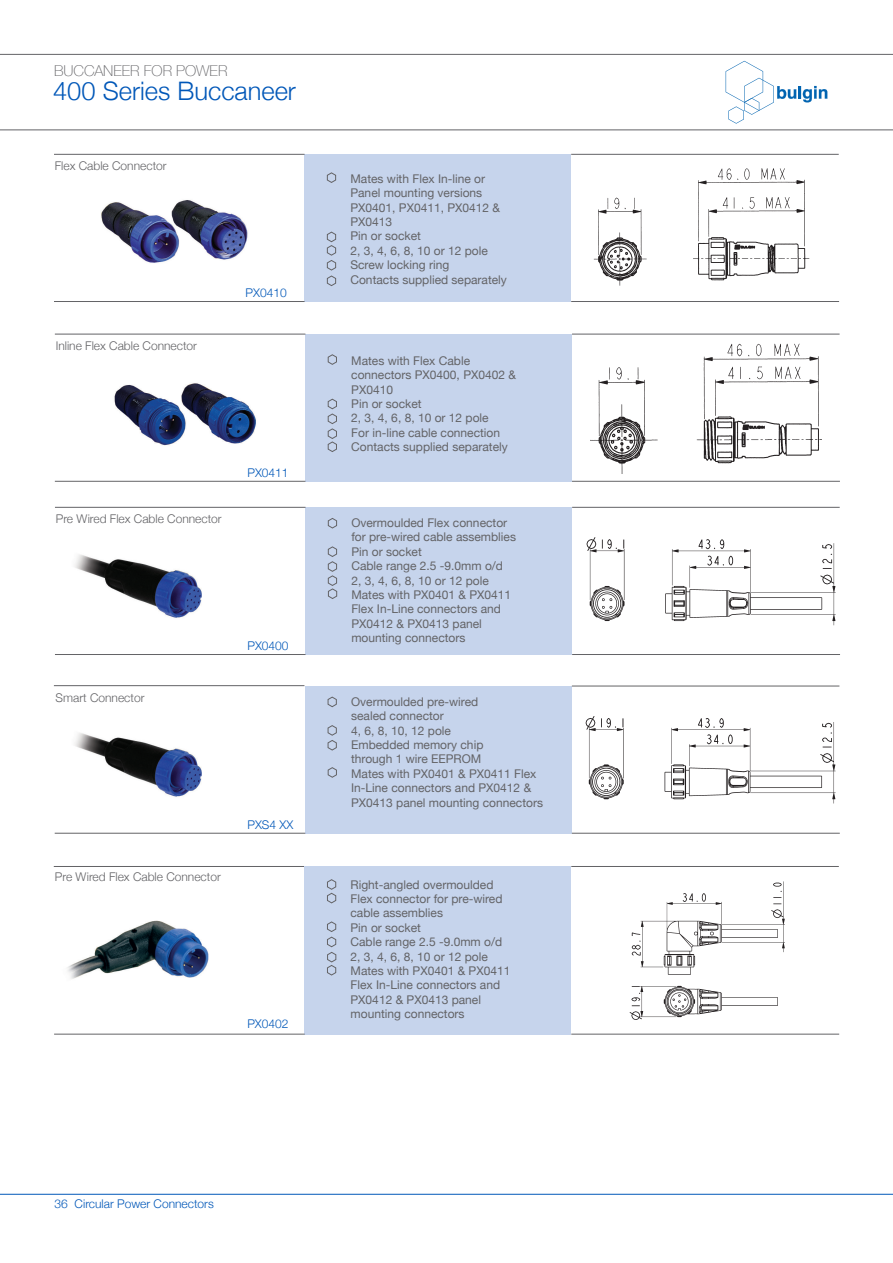
<style>
.page{position:relative;width:893px;height:1263px;background:#fff}
.page>*{position:absolute;margin:0;border:0;box-sizing:border-box;transform-origin:0 0}
.t1{font:300 25.5px "Helvetica Neue";color:#0057b8}
.t2{font:100 15px "Helvetica Neue";color:#636366}
.t3{font:12px/14.4px "Helvetica Neue";color:#636366}
.t4{font:300 12px "Helvetica Neue";color:#636366}
.t5{font:300 12px "Helvetica Neue";color:#0057b8}
</style>
<div class="page">
<svg style="left:726px;top:61px;width:101px;height:63px"></svg>
<hr style="left:0;top:54px;width:893px;height:1px;background:#636366">
<hr style="left:0;top:129px;width:893px;height:1px;background:#636366">
<hr style="left:0;top:1194px;width:893px;height:1px;background:#0057b8">
<img style="left:74px;top:554px;width:128px;height:64px">
<img style="left:54px;top:333px;width:245px;height:174px">
<img style="left:54px;top:153px;width:241px;height:110px">
<div style="left:305px;top:154px;width:266px;height:148px;background:#c6d4ec"></div>
<hr style="left:571px;top:154px;width:268px;height:1px;background:#636366">
<hr style="left:54px;top:301px;width:251px;height:1px;background:#636366">
<hr style="left:571px;top:301px;width:268px;height:1px;background:#636366">
<hr style="left:54px;top:154px;width:251px;height:1px;background:#636366">
<svg style="left:327px;top:172px;width:10px;height:11px"></svg>
<svg style="left:327px;top:231px;width:10px;height:55px"></svg>
<div style="left:305px;top:334px;width:267px;height:148px;background:#c6d4ec"></div>
<hr style="left:572px;top:334px;width:268px;height:1px;background:#636366">
<hr style="left:55px;top:481px;width:250px;height:1px;background:#636366">
<hr style="left:572px;top:481px;width:268px;height:1px;background:#636366">
<hr style="left:55px;top:334px;width:250px;height:1px;background:#636366">
<svg style="left:327px;top:354px;width:10px;height:11px"></svg>
<svg style="left:327px;top:398px;width:10px;height:54px"></svg>
<div style="left:305px;top:507px;width:267px;height:148px;background:#c6d4ec"></div>
<hr style="left:572px;top:507px;width:268px;height:1px;background:#636366">
<hr style="left:55px;top:654px;width:250px;height:1px;background:#636366">
<hr style="left:572px;top:654px;width:268px;height:1px;background:#636366">
<hr style="left:55px;top:507px;width:250px;height:1px;background:#636366">
<svg style="left:328px;top:518px;width:10px;height:11px"></svg>
<svg style="left:328px;top:546px;width:10px;height:53px"></svg>
<hr style="left:54px;top:685px;width:250px;height:1px;background:#636366">
<hr style="left:54px;top:866px;width:250px;height:1px;background:#636366">
<img style="left:593px;top:168px;width:217px;height:118px">
<img style="left:591px;top:343px;width:231px;height:131px">
<img style="left:586px;top:537px;width:250px;height:89px">
<img style="left:67px;top:920px;width:142px;height:59px">
<div style="left:305px;top:866px;width:266px;height:168px;background:#c6d4ec"></div>
<hr style="left:571px;top:866px;width:268px;height:1px;background:#636366">
<hr style="left:54px;top:1034px;width:251px;height:1px;background:#636366">
<hr style="left:571px;top:1034px;width:268px;height:1px;background:#636366">
<svg style="left:327px;top:879px;width:10px;height:25px"></svg>
<svg style="left:327px;top:921px;width:10px;height:55px"></svg>
<img style="left:629px;top:881px;width:156px;height:139px">
<img style="left:74px;top:733px;width:128px;height:64px">
<div style="left:305px;top:686px;width:267px;height:147px;background:#c6d4ec"></div>
<hr style="left:572px;top:686px;width:267px;height:1px;background:#636366">
<hr style="left:55px;top:833px;width:250px;height:1px;background:#636366">
<hr style="left:572px;top:833px;width:268px;height:1px;background:#636366">
<svg style="left:327px;top:696px;width:10px;height:11px"></svg>
<svg style="left:327px;top:725px;width:10px;height:26px"></svg>
<svg style="left:327px;top:767px;width:10px;height:11px"></svg>
<img style="left:585px;top:716px;width:251px;height:88px">
<p class="t2" style="left:54px;top:59px;width:175px">BUCCANEER FOR POWER</p>
<h1 class="t1" style="left:53px;top:70px;width:244px">400 Series Buccaneer</h1>
<p class="t4" style="left:55px;top:156px;width:113px">Flex Cable Connector</p>
<p class="t4" style="left:56px;top:336px;width:143px">Inline Flex Cable Connector</p>
<p class="t5" style="left:246px;top:283px;width:43px">PX0410</p>
<p class="t4" style="left:56px;top:509px;width:167px">Pre Wired Flex Cable Connector</p>
<p class="t5" style="left:247px;top:463px;width:43px">PX0411</p>
<p class="t4" style="left:56px;top:688px;width:90px">Smart Connector</p>
<p class="t5" style="left:247px;top:636px;width:43px">PX0400</p>
<p class="t4" style="left:55px;top:867px;width:167px">Pre Wired Flex Cable Connector</p>
<p class="t5" style="left:247px;top:815px;width:47px">PXS4 XX</p>
<p class="t5" style="left:247px;top:1014px;width:43px">PX0402</p>
<p class="t3" style="left:350px;top:172px;width:158px">Mates with Flex In-line or<br>Panel mounting versions<br>PX0401, PX0411, PX0412 &amp;<br>PX0413<br>Pin or socket<br>2, 3, 4, 6, 8, 10 or 12 pole<br>Screw locking ring<br>Contacts supplied separately</p>
<p class="t3" style="left:351px;top:354px;width:166px">Mates with Flex Cable connectors PX0400, PX0402 &amp;<br>PX0410<br>Pin or socket<br>2, 3, 4, 6, 8, 10 or 12 pole<br>For in-line cable connection<br>Contacts supplied separately</p>
<p class="t3" style="left:351px;top:516px;width:166px">Overmoulded Flex connector for pre-wired cable assemblies<br>Pin or socket<br>Cable range 2.5 -9.0mm o/d<br>2, 3, 4, 6, 8, 10 or 12 pole<br>Mates with PX0401 &amp; PX0411<br>Flex In-Line connectors and<br>PX0412 &amp; PX0413 panel mounting connectors</p>
<p class="t3" style="left:351px;top:695px;width:193px">Overmoulded pre-wired<br>sealed connector<br>4, 6, 8, 10, 12 pole<br>Embedded memory chip<br>through 1 wire EEPROM<br>Mates with PX0401 &amp; PX0411 Flex<br>In-Line connectors and PX0412 &amp;<br>PX0413 panel mounting connectors</p>
<p class="t3" style="left:351px;top:878px;width:161px">Right-angled overmoulded<br>Flex connector for pre-wired cable assemblies<br>Pin or socket<br>Cable range 2.5 -9.0mm o/d<br>2, 3, 4, 6, 8, 10 or 12 pole<br>Mates with PX0401 &amp; PX0411<br>Flex In-Line connectors and<br>PX0412 &amp; PX0413 panel mounting connectors</p>
<p class="t5" style="left:55px;top:1194px;width:161px">36 Circular Power Connectors</p>
</div>
